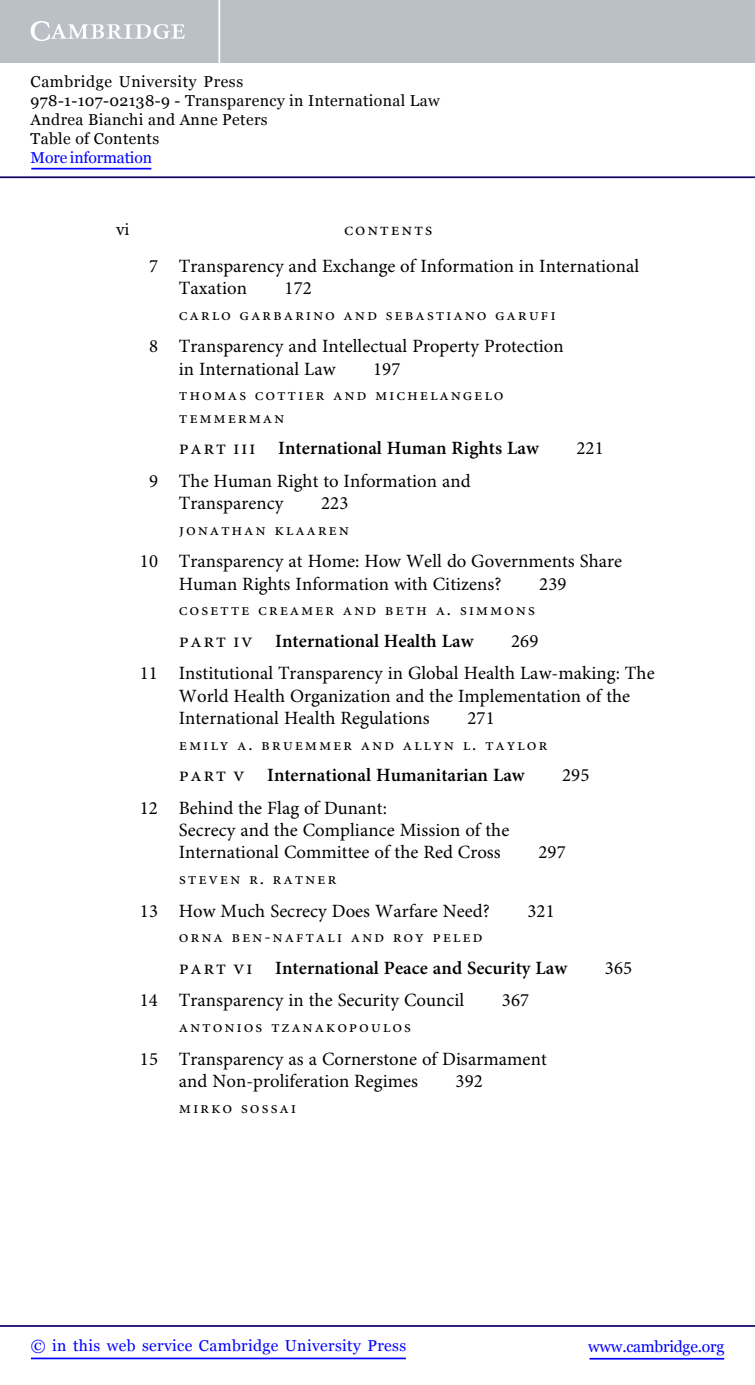
<style>
.page{position:relative;width:755px;height:1385px;background:#fff}
.page>*{position:absolute;margin:0;border:0;box-sizing:border-box;transform-origin:0 0}
.t1{font:18.72px/22.2px "Adv OT1 ef 757 c 0";letter-spacing:.01em;color:#000}
.t2{font:18.72px "Adv OT5 e 4 d 79 fc";letter-spacing:.01em;color:#000}
.t3{font:18.38px "Adv P94 BD";letter-spacing:.095em;color:#000}
.t4{font:18.38px "Adv OT1 ef 757 c 0";color:#000}
.t5{font:17.5px/22.4px "Adv P94 BD";letter-spacing:.1em;color:#000}
.t6{font:15.75px/18.9px "Georgia";letter-spacing:.025em;color:#000}
.t7{font:15.75px "Georgia";letter-spacing:.025em;color:#00f}
.t8{font:15.75px "Georgia";letter-spacing:-.015em;color:#00f}
.t9{font:15.75px "Georgia";letter-spacing:-.01em;color:#00f}
.s1{font-family:"Adv P94 BD";font-size:21px}
</style>
<div class="page">
<hr style="left:589px;top:1358px;width:134px;height:1px;background:#00f">
<hr style="left:0;top:1325px;width:754px;height:2px;background:#150666">
<hr style="left:31px;top:1357px;width:374px;height:2px;background:#00f">
<div style="left:0;top:0;width:754px;height:63px;background:#bac0c6"></div>
<svg style="left:31px;top:21px;width:154px;height:20px"></svg>
<hr style="left:218px;top:0;width:2px;height:63px;background:#fff">
<hr style="left:0;top:176px;width:754px;height:2px;background:#150666">
<hr style="left:31px;top:168px;width:120px;height:1px;background:#00f">
<p class="t6" style="left:31px;top:72px;width:410px">Cambridge University Press<br>978-1-107-02138-9 - Transparency in International Law Andrea Bianchi and Anne Peters<br>Table of Contents</p>
<p class="t9" style="left:31px;top:148px;width:123px">More information</p>
<p class="t4" style="left:116px;top:222px;width:15px">vi</p>
<p class="t3" style="left:344px;top:218px;width:90px">contents</p>
<p class="t1" style="left:179px;top:256px;width:461px;text-indent:-30px">7 Transparency and Exchange of Information in International<br>Taxation</p>
<p class="t1" style="left:284px;top:279px;width:29px">172</p>
<p class="t5" style="left:179px;top:302px;width:378px">carlo garbarino and sebastiano garufi</p>
<p class="t1" style="left:179px;top:337px;width:386px;text-indent:-30px">8 Transparency and Intellectual Property Protection in International Law</p>
<p class="t1" style="left:373px;top:359px;width:29px">197</p>
<p class="t5" style="left:179px;top:383px;width:326px">thomas cottier and michelangelo temmerman</p>
<p class="t2" style="left:179px;top:441px;width:361px"><span class="s1">part iii</span> International Human Rights Law</p>
<p class="t1" style="left:576px;top:439px;width:29px">221</p>
<p class="t1" style="left:179px;top:471px;width:293px;text-indent:-30px">9 The Human Right to Information and<br>Transparency</p>
<p class="t1" style="left:321px;top:493px;width:29px">223</p>
<p class="t5" style="left:179px;top:517px;width:171px">jonathan klaaren</p>
<p class="t1" style="left:179px;top:552px;width:444px;text-indent:-39px">10 Transparency at Home: How Well do Governments Share<br>Human Rights Information with Citizens?</p>
<p class="t1" style="left:538px;top:574px;width:29px">239</p>
<p class="t5" style="left:179px;top:598px;width:357px">cosette creamer and beth a. simmons</p>
<p class="t2" style="left:179px;top:633px;width:296px"><span class="s1">part iv</span> International Health Law</p>
<p class="t1" style="left:140px;top:626px;width:516px;line-height:32.7px;text-indent:371px">269<br>11 Institutional Transparency in Global Health Law-making: The</p>
<p class="t1" style="left:179px;top:686px;width:452px">World Health Organization and the Implementation of the<br>International Health Regulations</p>
<p class="t1" style="left:467px;top:708px;width:29px">271</p>
<p class="t5" style="left:179px;top:732px;width:370px">emily a. bruemmer and allyn l. taylor</p>
<p class="t2" style="left:179px;top:768px;width:347px"><span class="s1">part v</span> International Humanitarian Law</p>
<p class="t1" style="left:561px;top:765px;width:29px">295</p>
<p class="t1" style="left:179px;top:798px;width:331px;text-indent:-39px">12 Behind the Flag of Dunant:<br>Secrecy and the Compliance Mission of the<br>International Committee of the Red Cross</p>
<p class="t1" style="left:538px;top:843px;width:29px">297</p>
<p class="t5" style="left:179px;top:867px;width:159px">steven r. ratner</p>
<p class="t1" style="left:140px;top:901px;width:351px">13 How Much Secrecy Does Warfare Need?</p>
<p class="t1" style="left:527px;top:901px;width:29px">321</p>
<p class="t5" style="left:179px;top:925px;width:305px">orna ben-naftali and roy peled</p>
<p class="t2" style="left:179px;top:960px;width:389px"><span class="s1">part vi</span> International Peace and Security Law</p>
<p class="t1" style="left:604px;top:958px;width:29px">365</p>
<p class="t1" style="left:140px;top:991px;width:326px">14 Transparency in the Security Council</p>
<p class="t1" style="left:501px;top:991px;width:29px">367</p>
<p class="t5" style="left:179px;top:1015px;width:233px">antonios tzanakopoulos</p>
<p class="t1" style="left:179px;top:1049px;width:369px;text-indent:-39px">15 Transparency as a Cornerstone of Disarmament and Non-proliferation Regimes</p>
<p class="t1" style="left:455px;top:1071px;width:29px">392</p>
<p class="t5" style="left:179px;top:1095px;width:119px">mirko sossai</p>
<p class="t7" style="left:31px;top:1337px;width:376px">© in this web service Cambridge University Press</p>
<p class="t8" style="left:587px;top:1337px;width:137px">www.cambridge.org</p>
</div>
